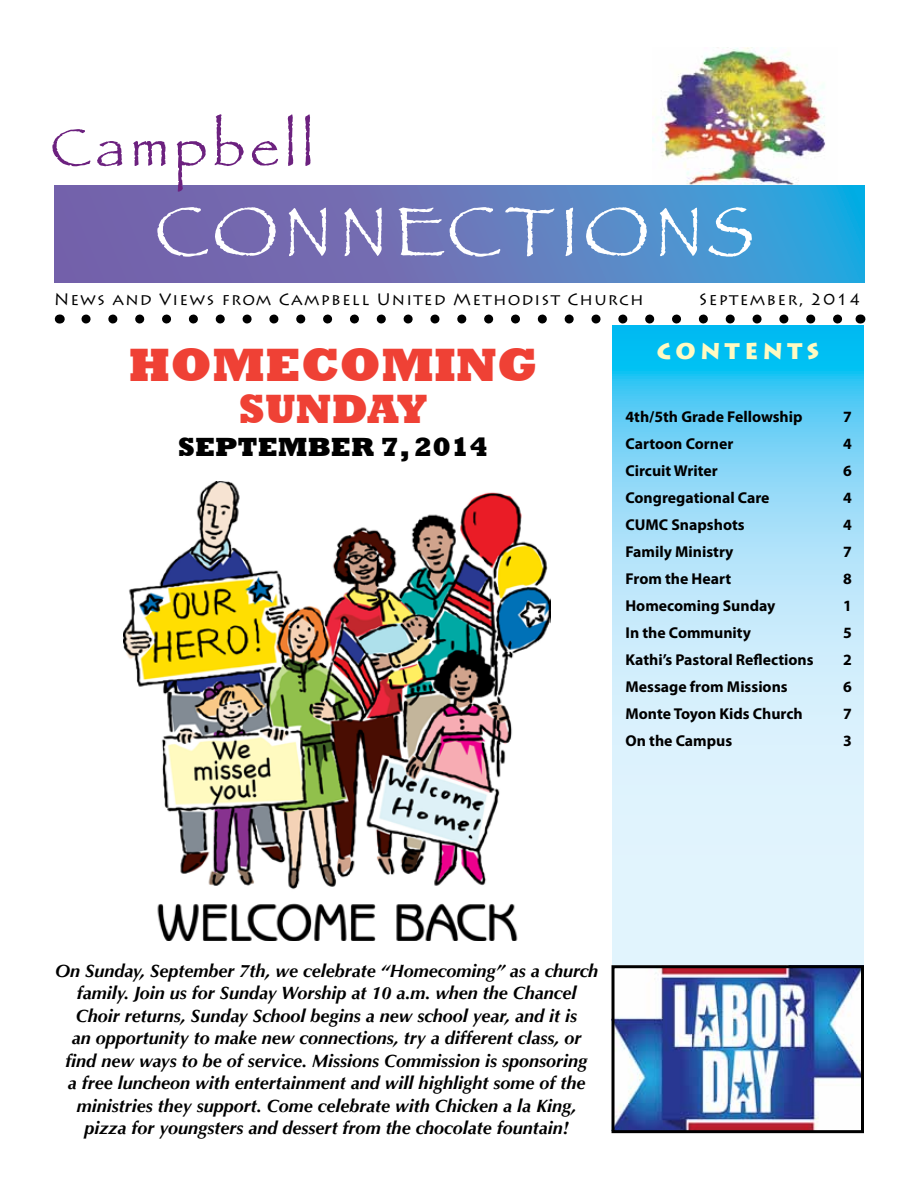
<style>
.page{position:relative;width:918px;height:1188px;background:#fff}
.page>*{position:absolute;margin:0;border:0;box-sizing:border-box;transform-origin:0 0}
.t1{font:72px "Papyrus";letter-spacing:.08em;color:#fff}
.t2{font:54px "Papyrus";letter-spacing:.1em;color:#6c217f}
.t3{font:800 48px "Rockwell";color:#ef4135}
.t4{font:800 42px "Rockwell";color:#ef4135}
.t5{font:800 27px "Rockwell";color:#000}
.t6{font:900 22.5px "Lithos Pro";letter-spacing:.2em;color:#fffac2}
.t7{font:italic 700 18px/22.5px "Optima";color:#000;text-align:center}
.t8{font:16.5px "Lithos Pro";letter-spacing:.075em;color:#000}
.t9{font:700 15.75px "Myriad Pro";color:#000}
</style>
<div class="page">
<img style="left:652px;top:48px;width:186px;height:138px">
<svg style="left:54px;top:186px;width:810px;height:96px;background:#5f7dbe"></svg>
<svg style="left:86px;top:315px;width:757px;height:9px"></svg>
<svg style="left:612px;top:326px;width:252px;height:639px;background:#ade4fa"></svg>
<img style="left:616px;top:969px;width:244px;height:160px">
<div style="left:612px;top:965px;width:252px;height:168px;border:3px solid #000"></div>
<img style="left:123px;top:481px;width:427px;height:459px">
<h2 class="t2" style="left:51px;top:115px;width:265px">Campbell</h2>
<h1 class="t1" style="left:155px;top:188px;width:601px">CONNECTIONS</h1>
<p class="t8" style="left:54px;top:289px;width:591px">News and Views from Campbell United Methodist Church</p>
<p class="t8" style="left:699px;top:289px;width:164px">September, 2014</p>
<p class="t6" style="left:657px;top:337px;width:164px">CONTENTS</p>
<h3 class="t3" style="left:129px;top:338px;width:411px">HOMECOMING</h3>
<h3 class="t4" style="left:239px;top:385px;width:190px">SUNDAY</h3>
<h3 class="t5" style="left:178px;top:431px;width:311px">SEPTEMBER 7, 2014</h3>
<p class="t9" style="left:626px;top:407px;width:179px">4th/5th Grade Fellowship</p>
<p class="t9" style="left:843px;top:407px;width:10px">7</p>
<p class="t9" style="left:626px;top:434px;width:109px">Cartoon Corner</p>
<p class="t9" style="left:843px;top:434px;width:10px">4</p>
<p class="t9" style="left:626px;top:461px;width:94px">Circuit Writer</p>
<p class="t9" style="left:843px;top:461px;width:10px">6</p>
<p class="t9" style="left:626px;top:488px;width:146px">Congregational Care</p>
<p class="t9" style="left:843px;top:488px;width:10px">4</p>
<p class="t9" style="left:626px;top:515px;width:121px">CUMC Snapshots</p>
<p class="t9" style="left:843px;top:515px;width:10px">4</p>
<p class="t9" style="left:626px;top:542px;width:110px">Family Ministry</p>
<p class="t9" style="left:843px;top:542px;width:10px">7</p>
<p class="t9" style="left:626px;top:569px;width:107px">From the Heart</p>
<p class="t9" style="left:843px;top:569px;width:10px">8</p>
<p class="t9" style="left:626px;top:596px;width:151px">Homecoming Sunday</p>
<p class="t9" style="left:843px;top:596px;width:10px">1</p>
<p class="t9" style="left:626px;top:623px;width:127px">In the Community</p>
<p class="t9" style="left:843px;top:623px;width:10px">5</p>
<p class="t9" style="left:626px;top:650px;width:190px">Kathi’s Pastoral Reflections</p>
<p class="t9" style="left:843px;top:650px;width:10px">2</p>
<p class="t9" style="left:626px;top:677px;width:164px">Message from Missions</p>
<p class="t9" style="left:843px;top:677px;width:10px">6</p>
<p class="t9" style="left:626px;top:704px;width:179px">Monte Toyon Kids Church</p>
<p class="t9" style="left:843px;top:704px;width:10px">7</p>
<p class="t9" style="left:626px;top:731px;width:108px">On the Campus</p>
<p class="t9" style="left:843px;top:731px;width:10px">3</p>
<p class="t7" style="left:55px;top:960px;width:545px">On Sunday, September 7th, we celebrate “Homecoming” as a church family. Join us for Sunday Worship at 10 a.m. when the Chancel Choir returns, Sunday School begins a new school year, and it is<br>an opportunity to make new connections, try a different class, or find new ways to be of service. Missions Commission is sponsoring<br>a free luncheon with entertainment and will highlight some of the ministries they support. Come celebrate with Chicken a la King, pizza for youngsters and dessert from the chocolate fountain!</p>
</div>
